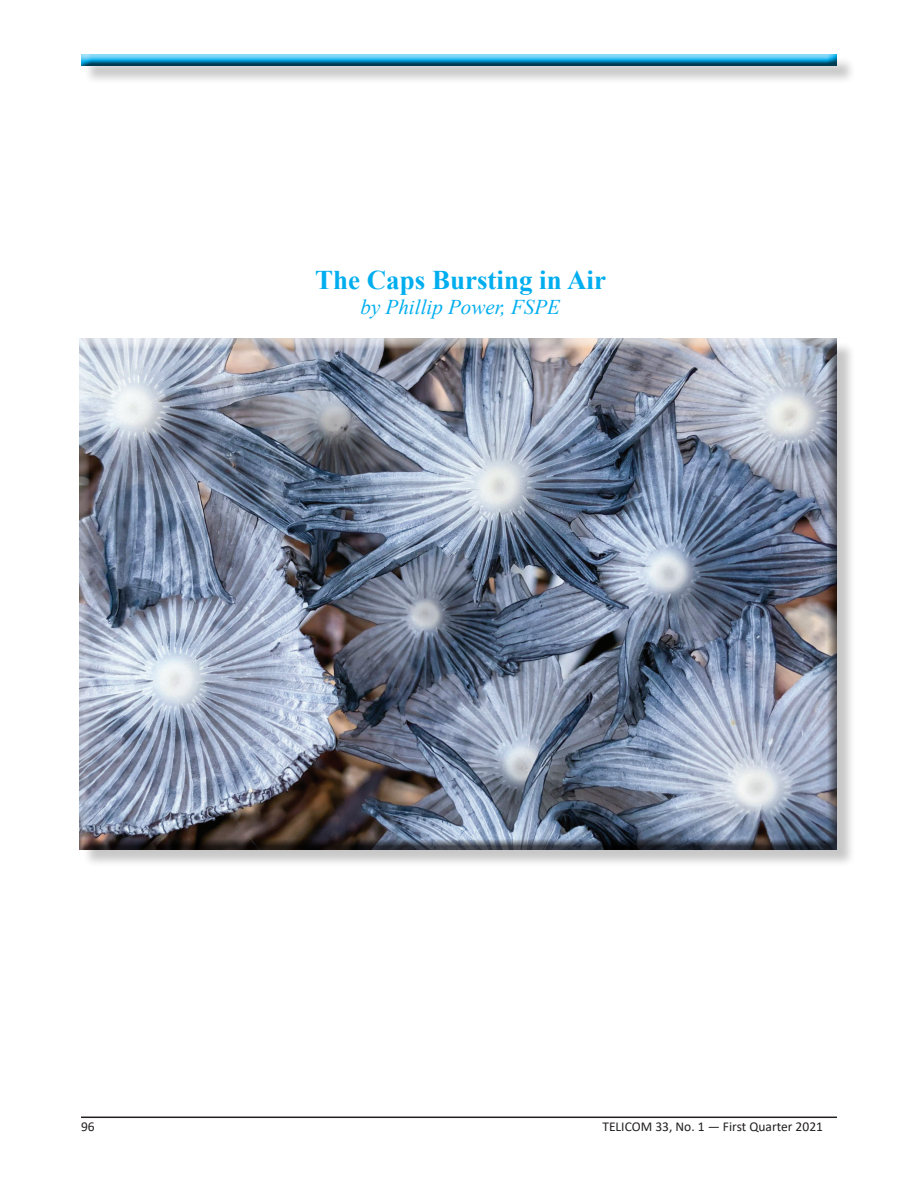
<style>
.page{position:relative;width:918px;height:1188px;background:#fff}
.page>*{position:absolute;margin:0;border:0;box-sizing:border-box;transform-origin:0 0}
.t1{font:700 27px "Times New Roman";color:#00aeef}
.t2{font:italic 21px "Times New Roman";color:#00aeef}
.t3{font:13.5px "Calibri";color:#231f20}
</style>
<div class="page">
<hr style="left:81px;top:1117px;width:756px;height:1px;background:#231f20">
<div style="left:83px;top:56px;width:772px;height:29px;background:#231f20;opacity:.25"></div>
<div style="left:80px;top:54px;width:758px;height:14px;background:#231f20;opacity:.75"></div>
<div style="left:82px;top:341px;width:774px;height:527px;background:#231f20;opacity:.25"></div>
<div style="left:78px;top:339px;width:760px;height:511px;background:#231f20;opacity:.75"></div>
<h1 class="t1" style="left:315px;top:261px;width:293px">The Caps Bursting in Air</h1>
<h2 class="t2" style="left:361px;top:293px;width:201px">by Phillip Power, FSPE</h2>
<p class="t3" style="left:81px;top:1117px;width:15px">96</p>
<p class="t3" style="left:602px;top:1117px;width:222px">TELICOM 33, No. 1 — First Quarter 2021</p>
</div>
